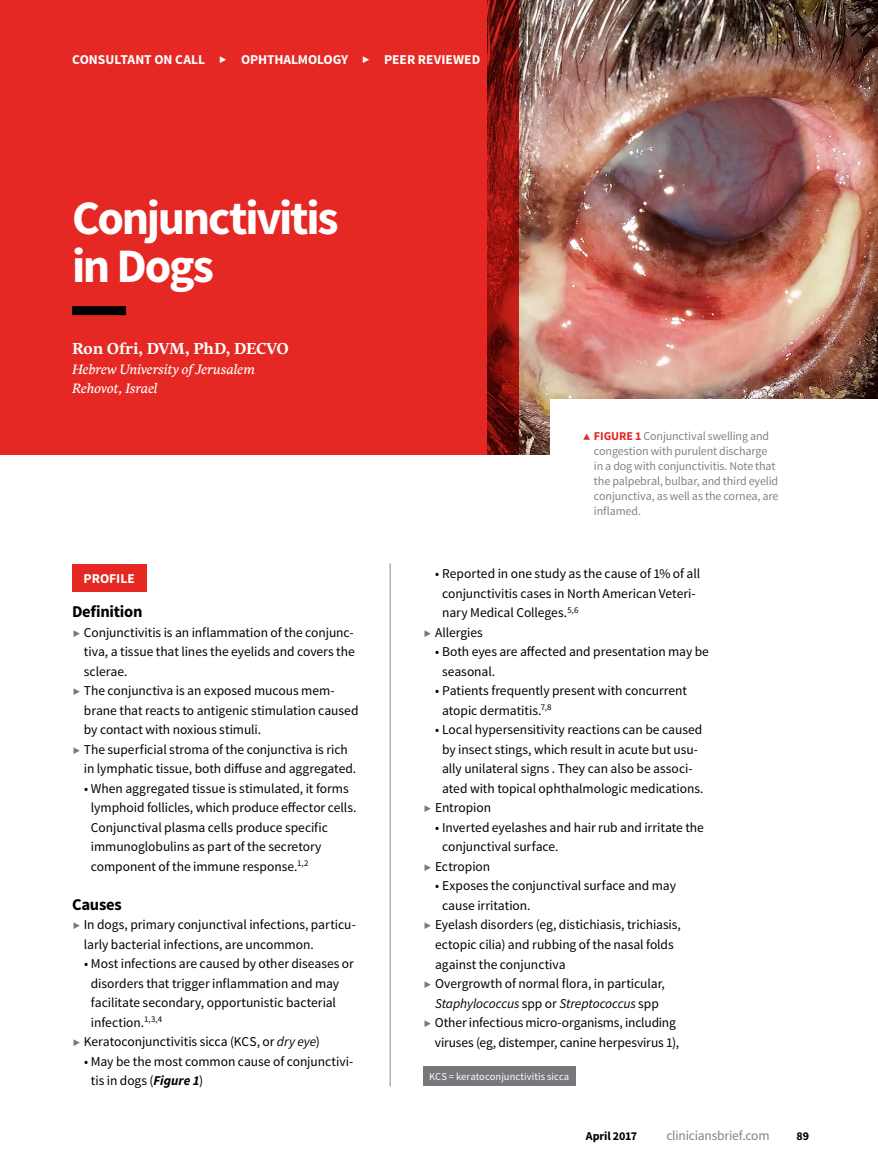
<style>
.page{position:relative;width:878px;height:1175px;background:#fff}
.page>*{position:absolute;margin:0;border:0;box-sizing:border-box;transform-origin:0 0}
.Title{font:700 48px/48px "Source Sans Pro";letter-spacing:-.05em;color:#fff}
.Head_A{font:700 16.5px "Source Sans Pro";letter-spacing:-.02em;color:#000}
.Author_byline{font:700 15.75px "Comenia Serif Pro";letter-spacing:-.01em;color:#fff}
.Body_Source_Sans_9{font:13.5px/19.5px "Source Sans Pro";letter-spacing:-.005em;color:#000}
.t1{font:700 13.5px "Source Sans Pro";color:#fff}
.Author_affiliation{font:italic 13.5px "Comenia Serif Pro";letter-spacing:-.005em;color:#fff}
.t2{font:13.5px "Source Sans Pro";letter-spacing:-.015em;color:#808285}
.Figure_Caption{font:12px/15px "Source Sans Pro";letter-spacing:-.01em;color:#808285}
.t3{font:700 12px "Source Sans Pro";letter-spacing:-.005em;color:#000}
.Acronyms{font:10.5px "Source Sans Pro";letter-spacing:.005em;color:#fff}
.s1{font-style:italic}
.s2{font-weight:700;font-style:italic}
.s3{font-weight:700;color:#e52823}
</style>
<div class="page">
<div style="left:72px;top:564px;width:74px;height:27px;background:#e52823"></div>
<img style="left:486px;top:0;width:392px;height:454px">
<div style="left:0;top:0;width:486px;height:454px;background:#e52823"></div>
<svg style="left:487px;top:0;width:31px;height:454px;background:#83100c"></svg>
<hr style="left:389px;top:563px;width:2px;height:523px;background:#b1b4b6">
<div style="left:72px;top:306px;width:54px;height:9px;background:#000"></div>
<div style="left:550px;top:399px;width:328px;height:115px;background:#fff"></div>
<div style="left:423px;top:1066px;width:152px;height:20px;background:#77787b"></div>
<p class="t1" style="left:72px;top:51px;width:135px">CONSULTANT ON CALL</p>
<p class="t1" style="left:241px;top:51px;width:109px">OPHTHALMOLOGY</p>
<p class="t1" style="left:384px;top:51px;width:98px">PEER REVIEWED</p>
<p class="Title" style="left:72px;top:196px;width:268px">Conjunctivitis in Dogs</p>
<p class="Author_byline" style="left:72px;top:337px;width:218px">Ron Ofri, DVM, PhD, DECVO</p>
<p class="Author_affiliation" style="left:72px;top:359px;width:184px">Hebrew University of Jerusalem</p>
<p class="Author_affiliation" style="left:72px;top:379px;width:87px">Rehovot, Israel</p>
<p class="t1" style="left:83px;top:570px;width:53px">PROFILE</p>
<p class="Head_A" style="left:72px;top:601px;width:72px">Definition</p>
<p class="Body_Source_Sans_9" style="left:84px;top:622px;width:272px;text-align:justify">Conjunctivitis is an inflammation of the conjunc&shy;tiva, a tissue that lines the eyelids and covers the sclerae.</p>
<p class="Body_Source_Sans_9" style="left:84px;top:681px;width:276px">The conjunctiva is an exposed mucous mem&shy;brane that reacts to antigenic stimulation caused by contact with noxious stimuli.</p>
<p class="Body_Source_Sans_9" style="left:84px;top:739px;width:274px">The superficial stroma of the conjunctiva is rich in lymphatic tissue, both diffuse and aggregated.</p>
<p class="Body_Source_Sans_9" style="left:91px;top:778px;width:267px;text-indent:-7px">• When aggregated tissue is stimulated, it forms lymphoid follicles, which produce effector cells.<br>Conjunctival plasma cells produce specific immunoglobulins as part of the secretory component of the immune response.<sup>1,2</sup></p>
<p class="Head_A" style="left:72px;top:893px;width:51px">Causes</p>
<p class="Body_Source_Sans_9" style="left:84px;top:915px;width:273px">In dogs, primary conjunctival infections, particu&shy;larly bacterial infections, are uncommon.</p>
<p class="Body_Source_Sans_9" style="left:91px;top:954px;width:264px;text-indent:-7px">• Most infections are caused by other diseases or disorders that trigger inflammation and may facilitate secondary, opportunistic bacterial infection.<sup>1,3,4</sup></p>
<p class="Body_Source_Sans_9" style="left:84px;top:1032px;width:237px">Keratoconjunctivitis sicca (KCS, or <span class="s1">dry eye</span>)</p>
<p class="Body_Source_Sans_9" style="left:91px;top:1051px;width:264px;text-indent:-7px">• May be the most common cause of conjunctivi&shy;tis in dogs (<span class="s2">Figure 1</span>)</p>
<p class="Figure_Caption" style="left:594px;top:428px;width:186px"><span class="s3">FIGURE 1</span> Conjunctival swelling and congestion with purulent discharge in a dog with conjunctivitis. Note that the palpebral, bulbar, and third eyelid conjunctiva, as well as the cornea, are inflamed.</p>
<p class="Body_Source_Sans_9" style="left:442px;top:564px;width:259px;text-indent:-7px">• Reported in one study as the cause of 1% of all conjunctivitis cases in North American Veteri&shy;nary Medical Colleges.<sup>5,6</sup></p>
<p class="Body_Source_Sans_9" style="left:435px;top:623px;width:49px">Allergies</p>
<p class="Body_Source_Sans_9" style="left:442px;top:642px;width:268px;text-indent:-7px">• Both eyes are affected and presentation may be seasonal.</p>
<p class="Body_Source_Sans_9" style="left:442px;top:681px;width:246px;text-indent:-7px">• Patients frequently present with concurrent atopic dermatitis.<sup>7,8</sup></p>
<p class="Body_Source_Sans_9" style="left:435px;top:720px;width:270px;text-align:center">• Local hypersensitivity reactions can be caused by insect stings, which result in acute but usu&shy;ally unilateral signs . They can also be associ&shy;ated with topical ophthalmologic medications.</p>
<p class="Body_Source_Sans_9" style="left:435px;top:798px;width:58px">Entropion</p>
<p class="Body_Source_Sans_9" style="left:442px;top:818px;width:263px;text-indent:-7px">• Inverted eyelashes and hair rub and irritate the conjunctival surface.</p>
<p class="Body_Source_Sans_9" style="left:435px;top:857px;width:57px">Ectropion</p>
<p class="Body_Source_Sans_9" style="left:442px;top:876px;width:235px;text-indent:-7px">• Exposes the conjunctival surface and may cause irritation.</p>
<p class="Body_Source_Sans_9" style="left:435px;top:915px;width:247px">Eyelash disorders (eg, distichiasis, trichiasis, ectopic cilia) and rubbing of the nasal folds against the conjunctiva</p>
<p class="Body_Source_Sans_9" style="left:435px;top:974px;width:231px">Overgrowth of normal flora, in particular,<br><span class="s1">Staphylococcus</span> spp or <span class="s1">Streptococcus</span> spp</p>
<p class="Body_Source_Sans_9" style="left:435px;top:1013px;width:246px">Other infectious micro-organisms, including viruses (eg, distemper, canine herpesvirus 1),</p>
<p class="Acronyms" style="left:429px;top:1070px;width:142px">KCS = keratoconjunctivitis sicca</p>
<p class="t3" style="left:585px;top:1128px;width:53px">April 2017</p>
<p class="t2" style="left:666px;top:1127px;width:105px">cliniciansbrief.com</p>
<p class="t3" style="left:796px;top:1128px;width:14px">89</p>
</div>
